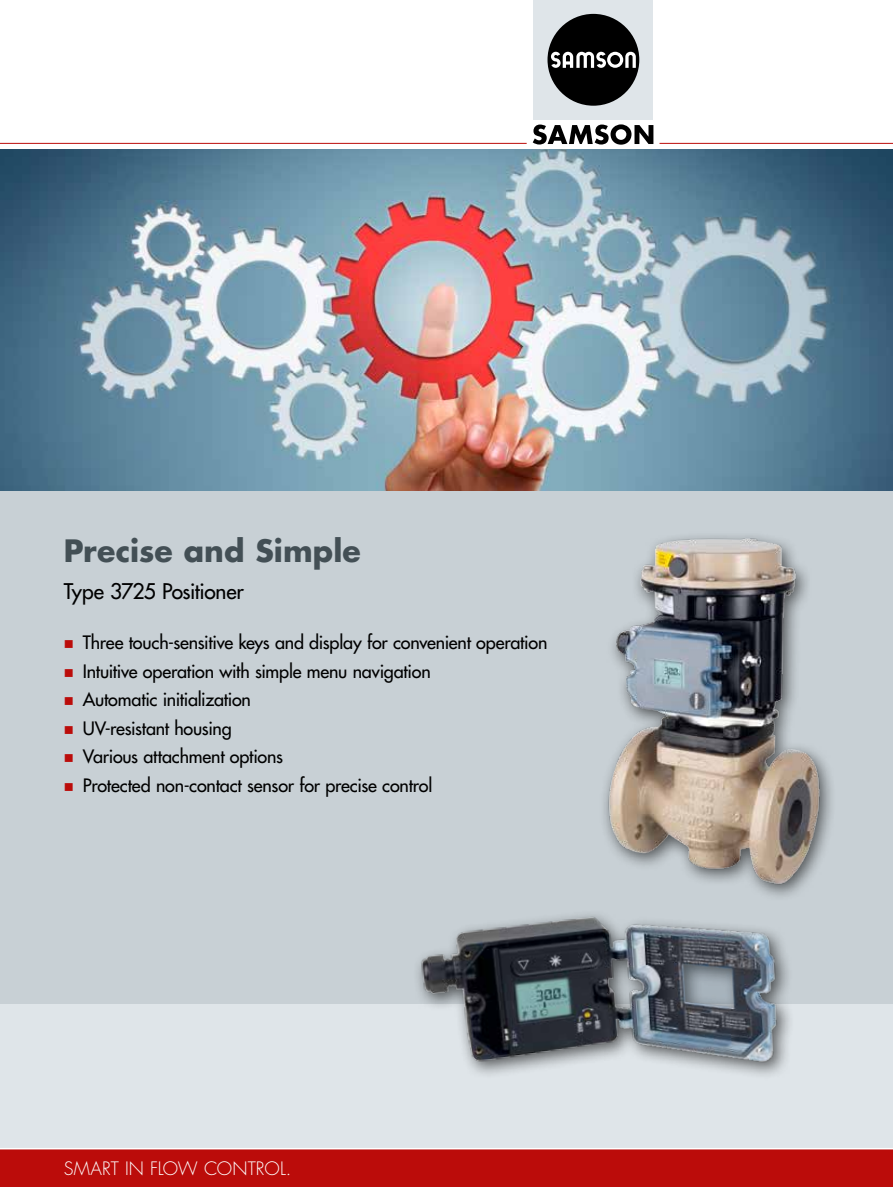
<style>
.page{position:relative;width:893px;height:1187px;background:#fff}
.page>*{position:absolute;margin:0;border:0;box-sizing:border-box;transform-origin:0 0}
.t1{font:700 30px "Futura";color:#434f55}
.t2{font:21px "Futura";letter-spacing:-.02em;color:#000}
.t3{font:18px/28.5px "Futura";letter-spacing:-.01em;color:#000}
.t4{font:300 18px "Futura";letter-spacing:.005em;color:#fff}
</style>
<div class="page">
<div style="left:0;top:362px;width:893px;height:786px;background:#c8d0d5"></div>
<div style="left:0;top:1003px;width:893px;height:145px;background:#dfe5e9"></div>
<div style="left:0;top:1148px;width:893px;height:38px;background:#bb0c0a"></div>
<hr style="left:0;top:1147px;width:893px;height:2px;background:#fff">
<hr style="left:659px;top:143px;width:234px;height:1px;background:#bb0c0a">
<hr style="left:0;top:143px;width:527px;height:1px;background:#bb0c0a">
<svg style="left:533px;top:124px;width:120px;height:21px"></svg>
<div style="left:534px;top:0;width:119px;height:120px;background:#dfe5e9"></div>
<div style="left:547px;top:14px;width:92px;height:92px;background:#000;border-radius:50%"></div>
<svg style="left:551px;top:51px;width:85px;height:17px"></svg>
<img style="left:0;top:150px;width:893px;height:340px">
<img style="left:604px;top:535px;width:225px;height:357px">
<img style="left:410px;top:853px;width:383px;height:223px">
<h1 class="t1" style="left:64px;top:530px;width:299px">Precise and Simple</h1>
<p class="t2" style="left:64px;top:578px;width:182px">Type 3725 Positioner</p>
<p class="t3" style="left:83px;top:628px;width:466px">Three touch-sensitive keys and display for convenient operation Intuitive operation with simple menu navigation<br>Automatic initialization<br>UV-resistant housing<br>Various attachment options<br>Protected non-contact sensor for precise control</p>
<p class="t4" style="left:64px;top:1156px;width:229px">SMART IN FLOW CONTROL.</p>
</div>
